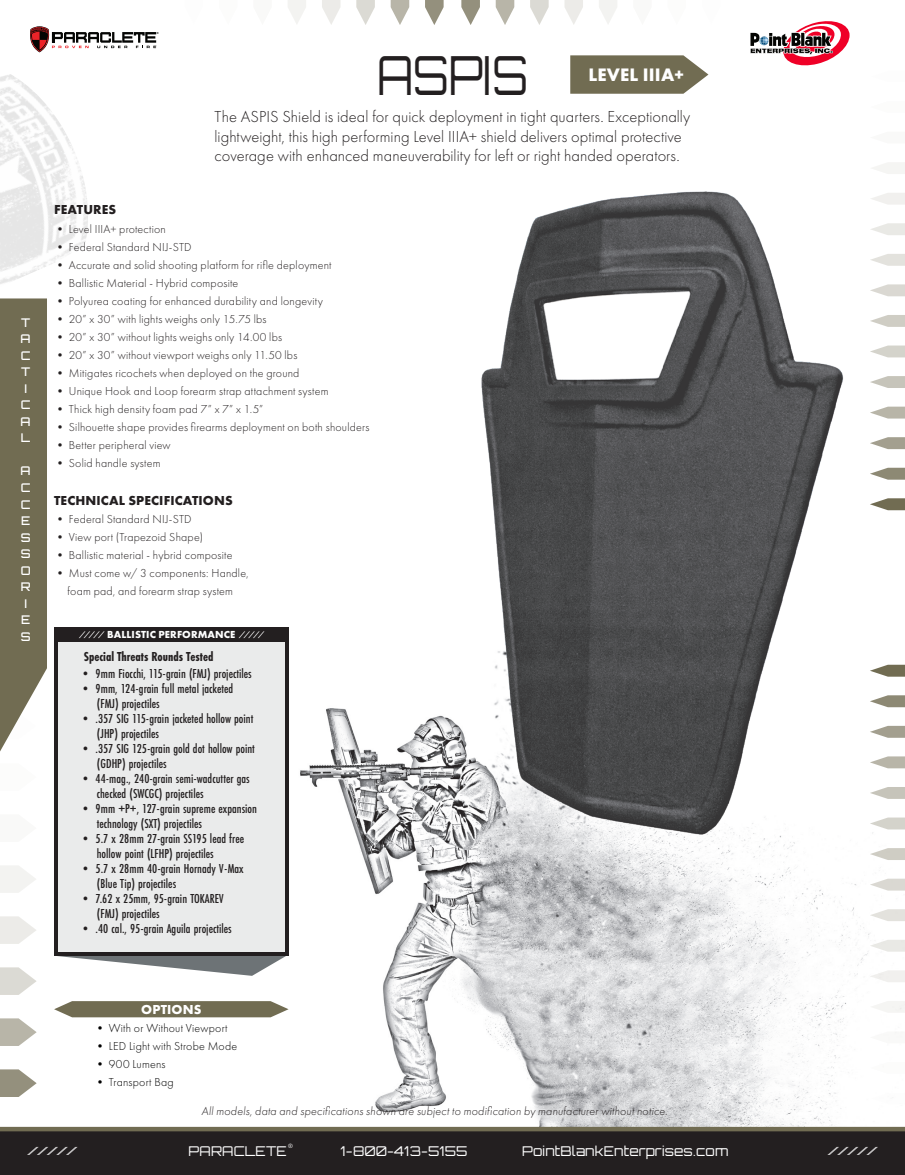
<style>
.page{position:relative;width:905px;height:1175px;background:#fff}
.page>*{position:absolute;margin:0;border:0;box-sizing:border-box;transform-origin:0 0}
.t1{font:300 54px "Orbitron";color:#231f20;scale:.8 1}
.t2{font:700 18.75px "Futura PT";letter-spacing:.01em;color:#fff}
.t3{font:300 16.5px/19.5px "Futura PT";color:#231f20}
.t4{font:500 13.5px "Futura PT Cond";color:#231f20}
.t5{font:300 13.5px "Orbitron";letter-spacing:.01em;color:#fff}
.t6{font:700 13.5px "Futura PT";letter-spacing:.01em;color:#231f20}
.t7{font:700 13.5px "Futura PT Cond";color:#231f20}
.t8{font:700 13.5px "Futura PT";letter-spacing:.01em;color:#fff}
.t9{font:300 12px "Futura PT";letter-spacing:.015em;color:#231f20}
.t10{font:italic 300 12px "Futura PT";letter-spacing:.015em;color:#231f20}
.t11{font:300 12px "Futura PT";letter-spacing:.015em;color:#000}
.t12{font:500 12px "Orbitron";color:#fff}
.t13{font:700 10.65px "Futura PT";letter-spacing:.01em;color:#fff}
.t14{font:6.45px "Futura PT";color:#fff}
</style>
<div class="page">
<img style="left:144px;top:510px;width:760px;height:616px">
<div style="left:0;top:1130px;width:904px;height:44px;background:#231f20"></div>
<svg style="left:30px;top:26px;width:129px;height:26px"></svg>
<svg style="left:27px;top:1146px;width:51px;height:9px"></svg>
<svg style="left:827px;top:1146px;width:51px;height:9px"></svg>
<svg style="left:750px;top:21px;width:99px;height:44px"></svg>
<img style="left:0;top:74px;width:88px;height:210px">
<svg style="left:0;top:1069px;width:37px;height:28px"></svg>
<svg style="left:0;top:1018px;width:37px;height:28px"></svg>
<svg style="left:0;top:967px;width:37px;height:28px"></svg>
<svg style="left:0;top:916px;width:36px;height:28px"></svg>
<svg style="left:0;top:866px;width:36px;height:27px"></svg>
<svg style="left:0;top:298px;width:47px;height:453px;background:#7e7961"></svg>
<div style="left:0;top:1126px;width:904px;height:5px;background:#716c52"></div>
<svg style="left:425px;top:0;width:18px;height:25px"></svg>
<svg style="left:390px;top:0;width:19px;height:25px"></svg>
<svg style="left:356px;top:0;width:19px;height:25px"></svg>
<svg style="left:322px;top:0;width:18px;height:25px"></svg>
<svg style="left:288px;top:0;width:18px;height:24px"></svg>
<svg style="left:461px;top:0;width:19px;height:25px"></svg>
<svg style="left:495px;top:0;width:19px;height:25px"></svg>
<svg style="left:530px;top:0;width:18px;height:25px"></svg>
<svg style="left:564px;top:0;width:19px;height:25px"></svg>
<svg style="left:599px;top:0;width:18px;height:24px"></svg>
<svg style="left:872px;top:163px;width:32px;height:11px"></svg>
<svg style="left:871px;top:193px;width:33px;height:12px"></svg>
<svg style="left:871px;top:223px;width:33px;height:12px"></svg>
<svg style="left:870px;top:254px;width:34px;height:12px"></svg>
<svg style="left:870px;top:284px;width:34px;height:12px"></svg>
<svg style="left:870px;top:315px;width:34px;height:12px"></svg>
<svg style="left:870px;top:345px;width:34px;height:12px"></svg>
<svg style="left:870px;top:376px;width:34px;height:12px"></svg>
<svg style="left:870px;top:406px;width:34px;height:12px"></svg>
<svg style="left:870px;top:437px;width:34px;height:12px"></svg>
<svg style="left:870px;top:468px;width:34px;height:11px"></svg>
<svg style="left:870px;top:498px;width:34px;height:12px"></svg>
<svg style="left:869px;top:1031px;width:35px;height:12px"></svg>
<svg style="left:869px;top:1000px;width:35px;height:12px"></svg>
<svg style="left:869px;top:970px;width:35px;height:12px"></svg>
<svg style="left:869px;top:939px;width:35px;height:12px"></svg>
<svg style="left:869px;top:909px;width:35px;height:12px"></svg>
<svg style="left:869px;top:878px;width:35px;height:12px"></svg>
<svg style="left:869px;top:848px;width:35px;height:12px"></svg>
<svg style="left:869px;top:817px;width:35px;height:12px"></svg>
<svg style="left:869px;top:787px;width:35px;height:12px"></svg>
<svg style="left:869px;top:756px;width:35px;height:12px"></svg>
<svg style="left:869px;top:726px;width:35px;height:11px"></svg>
<svg style="left:869px;top:695px;width:35px;height:12px"></svg>
<svg style="left:869px;top:664px;width:35px;height:12px"></svg>
<svg style="left:869px;top:1062px;width:35px;height:11px"></svg>
<svg style="left:869px;top:1092px;width:35px;height:12px"></svg>
<svg style="left:570px;top:55px;width:138px;height:39px;background:#7f7b63"></svg>
<img style="left:477px;top:191px;width:371px;height:651px">
<div style="left:56px;top:641px;width:231px;height:312px;background:#eaebeb"></div>
<hr style="left:54px;top:638px;width:4px;height:315px;background:#231f20">
<hr style="left:285px;top:639px;width:4px;height:315px;background:#231f20">
<svg style="left:57px;top:956px;width:229px;height:19px"></svg>
<hr style="left:54px;top:952px;width:235px;height:4px;background:#231f20">
<div style="left:54px;top:626px;width:235px;height:15px;background:#231f20"></div>
<svg style="left:79px;top:631px;width:26px;height:7px"></svg>
<svg style="left:238px;top:631px;width:26px;height:7px"></svg>
<svg style="left:54px;top:1001px;width:234px;height:16px;background:#7c775f"></svg>
<p class="t12" style="left:21px;top:315px;width:11px">T</p>
<p class="t12" style="left:21px;top:331px;width:12px">A</p>
<p class="t12" style="left:21px;top:348px;width:11px">C</p>
<p class="t12" style="left:21px;top:364px;width:11px">T</p>
<p class="t12" style="left:24px;top:381px;width:4px">I</p>
<p class="t12" style="left:21px;top:397px;width:11px">C</p>
<p class="t12" style="left:21px;top:414px;width:12px">A</p>
<p class="t12" style="left:21px;top:430px;width:11px">L</p>
<p class="t12" style="left:21px;top:463px;width:12px">A</p>
<p class="t12" style="left:21px;top:480px;width:11px">C</p>
<p class="t12" style="left:21px;top:496px;width:11px">C</p>
<p class="t12" style="left:21px;top:513px;width:11px">E</p>
<p class="t12" style="left:21px;top:529px;width:11px">S</p>
<p class="t12" style="left:21px;top:546px;width:11px">S</p>
<p class="t12" style="left:21px;top:562px;width:11px">O</p>
<p class="t12" style="left:21px;top:579px;width:11px">R</p>
<p class="t12" style="left:24px;top:595px;width:4px">I</p>
<p class="t12" style="left:21px;top:612px;width:11px">E</p>
<p class="t12" style="left:21px;top:628px;width:11px">S</p>
<p class="t1" style="left:377px;top:40px;width:190px">ASPIS</p>
<p class="t2" style="left:588px;top:62px;width:97px">LEVEL IIIA+</p>
<p class="t6" style="left:54px;top:201px;width:64px">FEATURES</p>
<p class="t3" style="left:214px;top:107px;width:477px">The ASPIS Shield is ideal for quick deployment in tight quarters. Exceptionally lightweight, this high performing Level IIIA+ shield delivers optimal protective coverage with enhanced maneuverability for left or right handed operators.</p>
<p class="t9" style="left:54px;top:222px;width:113px">• Level IIIA+ protection</p>
<p class="t9" style="left:54px;top:240px;width:139px">• Federal Standard NIJ-STD</p>
<p class="t9" style="left:54px;top:258px;width:279px">• Accurate and solid shooting platform for rifle deployment</p>
<p class="t9" style="left:54px;top:276px;width:186px">• Ballistic Material - Hybrid composite</p>
<p class="t9" style="left:54px;top:294px;width:270px">• Polyurea coating for enhanced durability and longevity</p>
<p class="t9" style="left:54px;top:312px;width:214px">• 20” x 30” with lights weighs only 15.75 lbs</p>
<p class="t9" style="left:54px;top:330px;width:229px">• 20” x 30” without lights weighs only 14.00 lbs</p>
<p class="t9" style="left:54px;top:348px;width:245px">• 20” x 30” without viewport weighs only 11.50 lbs</p>
<p class="t9" style="left:54px;top:366px;width:247px">• Mitigates ricochets when deployed on the ground</p>
<p class="t9" style="left:54px;top:384px;width:276px">• Unique Hook and Loop forearm strap attachment system</p>
<p class="t9" style="left:54px;top:402px;width:211px">• Thick high density foam pad 7” x 7” x 1.5”</p>
<p class="t9" style="left:54px;top:420px;width:317px">• Silhouette shape provides firearms deployment on both shoulders</p>
<p class="t9" style="left:54px;top:438px;width:118px">• Better peripheral view</p>
<p class="t9" style="left:54px;top:456px;width:108px">• Solid handle system</p>
<p class="t6" style="left:54px;top:491px;width:180px">TECHNICAL SPECIFICATIONS</p>
<p class="t9" style="left:54px;top:512px;width:139px">• Federal Standard NIJ-STD</p>
<p class="t9" style="left:54px;top:530px;width:150px">• View port (Trapezoid Shape)</p>
<p class="t9" style="left:54px;top:548px;width:180px">• Ballistic material - hybrid composite</p>
<p class="t9" style="left:54px;top:566px;width:196px">• Must come w/ 3 components: Handle,</p>
<p class="t9" style="left:68px;top:584px;width:167px">foam pad, and forearm strap system</p>
<p class="t13" style="left:107px;top:628px;width:130px">BALLISTIC PERFORMANCE</p>
<p class="t7" style="left:84px;top:648px;width:131px">Special Threats Rounds Tested</p>
<p class="t4" style="left:79px;top:665px;width:174px">• 9mm Fiocchi, 115-grain (FMJ) projectiles</p>
<p class="t4" style="left:79px;top:680px;width:156px">• 9mm, 124-grain full metal jacketed</p>
<p class="t4" style="left:97px;top:695px;width:64px">(FMJ) projectiles</p>
<p class="t4" style="left:79px;top:710px;width:176px">• .357 SIG 115-grain jacketed hollow point</p>
<p class="t4" style="left:97px;top:725px;width:64px">(JHP) projectiles</p>
<p class="t4" style="left:79px;top:740px;width:177px">• .357 SIG 125-grain gold dot hollow point</p>
<p class="t4" style="left:97px;top:755px;width:71px">(GDHP) projectiles</p>
<p class="t4" style="left:79px;top:770px;width:172px">• 44-mag., 240-grain semi-wadcutter gas</p>
<p class="t4" style="left:97px;top:785px;width:108px">checked (SWCGC) projectiles</p>
<p class="t4" style="left:79px;top:800px;width:179px">• 9mm +P+, 127-grain supreme expansion</p>
<p class="t4" style="left:97px;top:815px;width:106px">technology (SXT) projectiles</p>
<p class="t4" style="left:79px;top:830px;width:167px">• 5.7 x 28mm 27-grain SS195 lead free</p>
<p class="t4" style="left:97px;top:845px;width:118px">hollow point (LFHP) projectiles</p>
<p class="t4" style="left:79px;top:860px;width:166px">• 5.7 x 28mm 40-grain Hornady V-Max</p>
<p class="t4" style="left:97px;top:875px;width:81px">(Blue Tip) projectiles</p>
<p class="t4" style="left:79px;top:890px;width:146px">• 7.62 x 25mm, 95-grain TOKAREV</p>
<p class="t4" style="left:97px;top:905px;width:64px">(FMJ) projectiles</p>
<p class="t4" style="left:79px;top:920px;width:154px">• .40 cal., 95-grain Aguila projectiles</p>
<p class="t8" style="left:141px;top:1000px;width:62px">OPTIONS</p>
<p class="t11" style="left:94px;top:1021px;width:135px">• With or Without Viewport</p>
<p class="t11" style="left:94px;top:1039px;width:145px">• LED Light with Strobe Mode</p>
<p class="t11" style="left:94px;top:1057px;width:73px">• 900 Lumens</p>
<p class="t11" style="left:94px;top:1075px;width:81px">• Transport Bag</p>
<p class="t10" style="left:201px;top:1103px;width:467px">All models, data and specifications shown are subject to modification by manufacturer without notice.</p>
<p class="t14" style="left:288px;top:1142px;width:6px">®</p>
<p class="t5" style="left:189px;top:1142px;width:100px">PARACLETE</p>
<p class="t5" style="left:340px;top:1142px;width:128px">1-800-413-5155</p>
<p class="t5" style="left:522px;top:1142px;width:207px">PointBlankEnterprises.com</p>
</div>
